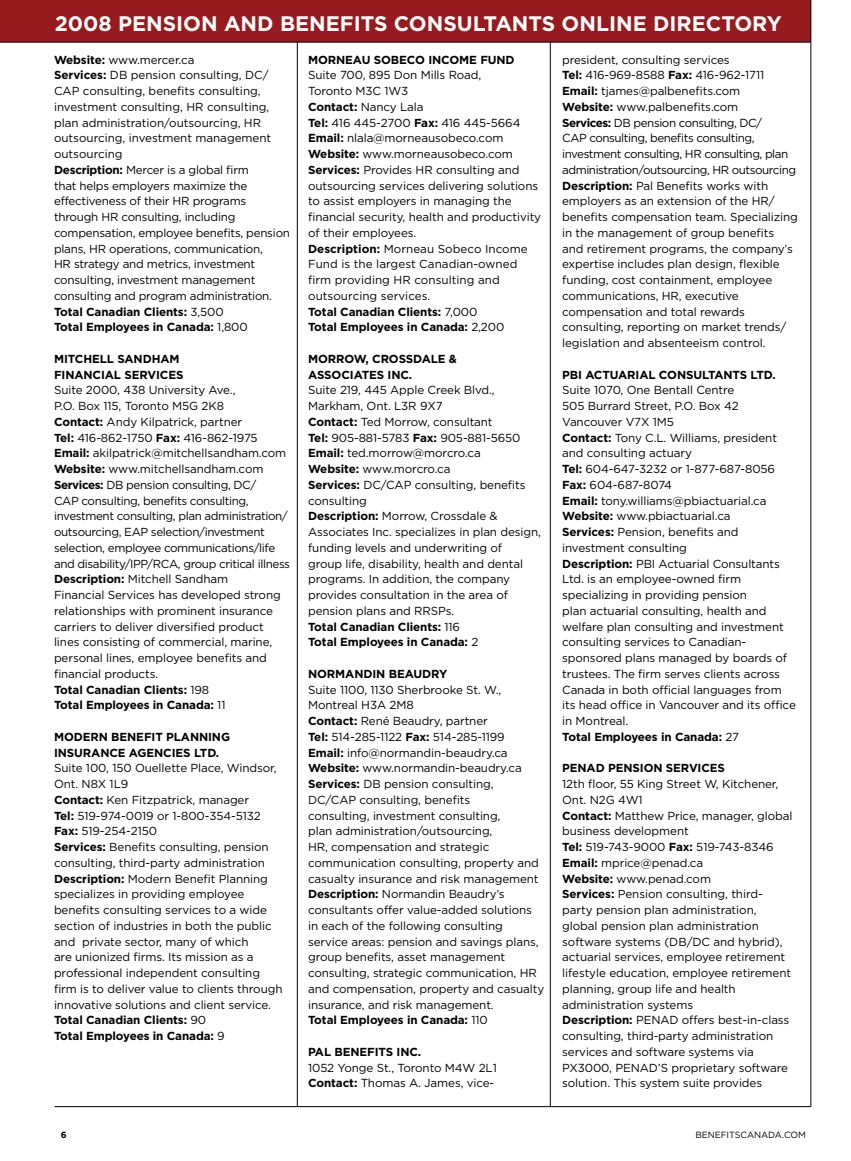
<style>
.page{position:relative;width:851px;height:1161px;background:#fff}
.page>*{position:absolute;margin:0;border:0;box-sizing:border-box;transform-origin:0 0}
.t1{font:700 21px "Gotham";color:#fff}
.t2{font:11.7px/15.8px "Gotham";letter-spacing:-.01em;color:#000}
.t3{font:700 11.7px/15.8px "Gotham";letter-spacing:-.01em;color:#000}
.t4{font:9px "Gotham";letter-spacing:-.015em;color:#000}
.s1{font-weight:700}
</style>
<div class="page">
<div style="left:0;top:0;width:810px;height:42px;background:#971b1e"></div>
<hr style="left:54px;top:1106px;width:756px;height:1px;background:#000">
<hr style="left:810px;top:0;width:1px;height:1107px;background:#000">
<hr style="left:0;top:42px;width:810px;height:1px;background:#000">
<hr style="left:297px;top:42px;width:1px;height:1065px;background:#000">
<hr style="left:550px;top:42px;width:1px;height:1065px;background:#000">
<h1 class="t1" style="left:55px;top:12px;width:728px">2008 pension and benefits Consultants online directory</h1>
<p class="t2" style="left:54px;top:51px;width:237px"><span class="s1">Website:</span> www.mercer.ca<br><span class="s1">Services:</span> DB pension consulting, DC/ CAP consulting, benefits consulting, investment consulting, HR consulting, plan administration/outsourcing, HR outsourcing, investment management outsourcing<br><span class="s1">Description:</span> M ercer is a global firm<br>that helps employers maximize the effectiveness of their HR programs through HR consulting, including compensation, employee benefits, pension plans, HR operations, communication,<br>HR strategy and metrics, investment consulting, investment management consulting and program administration.<br><span class="s1">Total Canadian Clients:</span> 3,500<br><span class="s1">Total Employees in Canada:</span> 1,800</p>
<p class="t3" style="left:54px;top:351px;width:131px">Mitchell Sandham<br>Financial Services</p>
<p class="t2" style="left:54px;top:382px;width:237px">Suite 2000, 438 University Ave.,<br>P.O. Box 115, Toronto M 5G 2K8<br><span class="s1">Contact:</span> Andy Kilpatrick, partner<br><span class="s1">Tel:</span> 416-862-1750 <span class="s1">Fax:</span> 416-862-1975<br><span class="s1">Email:</span> akilpatrick@mitchellsandham.com <span class="s1">Website:</span> www.mitchellsandham.com <span class="s1">Services:</span> DB pension consulting, DC/<br>CAP consulting, benefits consulting, investment consulting, plan administration/ outsourcing, EAP selection/investment selection, employee communications/life and disability/I PP/RCA, group critical illness <span class="s1">Description:</span> M itchell Sandham<br>Financial Services has developed strong relationships with prominent insurance carriers to deliver diversified product lines consisting of commercial, marine, personal lines, employee benefits and financial products.<br><span class="s1">Total Canadian Clients:</span> 198<br><span class="s1">Total Employees in Canada:</span> 11</p>
<p class="t3" style="left:54px;top:729px;width:178px">Modern Benefit Planning<br>I nsurance Agencies Ltd.</p>
<p class="t2" style="left:54px;top:760px;width:230px">Suite 100, 150 Ouellette Place, Windsor, Ont. N8X 1L9<br><span class="s1">Contact:</span> Ken Fitzpatrick, manager<br><span class="s1">Tel:</span> 519-974-0019 or 1-800-354-5132<br><span class="s1">Fax:</span> 519-254-2150<br><span class="s1">Services:</span> Benefits consulting, pension consulting, third-party administration <span class="s1">Description:</span> Modern Benefit Planning specializes in providing employee benefits consulting services to a wide section of industries in both the public and private sector, many of which<br>are unionized firms. Its mission as a professional independent consulting firm is to deliver value to clients through innovative solutions and client service.<br><span class="s1">Total Canadian Clients:</span> 90<br><span class="s1">Total Employees in Canada:</span> 9</p>
<p class="t3" style="left:308px;top:51px;width:208px">Morneau Sobeco I ncom e Fund</p>
<p class="t2" style="left:308px;top:67px;width:234px">Suite 700, 895 Don M ills Road,<br>Toronto M3C 1W3<br><span class="s1">Contact:</span> N ancy Lala<br><span class="s1">Tel:</span> 416 445-2700 <span class="s1">Fax:</span> 416 445-5664<br><span class="s1">Email:</span> nlala@morneausobeco.com<br><span class="s1">Website:</span> www.morneausobeco.com<br><span class="s1">Services:</span> Provides HR consulting and outsourcing services delivering solutions to assist employers in managing the financial security, health and productivity of their employees.<br><span class="s1">Description:</span> M orneau Sobeco I ncome<br>Fund is the largest Canadian-owned firm providing HR consulting and outsourcing services.<br><span class="s1">Total Canadian Clients:</span> 7,000<br><span class="s1">Total Employees in Canada:</span> 2,200</p>
<p class="t3" style="left:308px;top:351px;width:150px">Morrow, Crossdale &amp;<br>Associates I nc.</p>
<p class="t2" style="left:308px;top:382px;width:234px">Suite 219, 445 Apple Creek Blvd.,<br>Markham, Ont. L3R 9X7<br><span class="s1">Contact:</span> Ted M orrow, consultant<br><span class="s1">Tel:</span> 905-881-5783 <span class="s1">Fax:</span> 905-881-5650<br><span class="s1">Email:</span> ted.morrow@morcro.ca<br><span class="s1">Website:</span> www.morcro.ca<br><span class="s1">Services:</span> DC/CAP consulting, benefits consulting<br><span class="s1">Description:</span> M orrow, Crossdale &amp;<br>Associates I nc. specializes in plan design, funding levels and underwriting of<br>group life, disability, health and dental programs. I n addition, the company provides consultation in the area of pension plans and RRSPs.<br><span class="s1">Total Canadian Clients:</span> 116<br><span class="s1">Total Employees in Canada:</span> 2</p>
<p class="t3" style="left:308px;top:666px;width:141px">Normandin Beaudry</p>
<p class="t2" style="left:308px;top:681px;width:237px">Suite 1100, 1130 Sherbrooke St. W., Montreal H3A 2M8<br><span class="s1">Contact:</span> René Beaudry, partner<br><span class="s1">Tel:</span> 514-285-1122 <span class="s1">Fax:</span> 514-285-1199<br><span class="s1">Email:</span> info@normandin-beaudry.ca <span class="s1">Website:</span> www.normandin-beaudry.ca <span class="s1">Services:</span> DB pension consulting, DC/CAP consulting, benefits<br>consulting, investment consulting,<br>plan administration/outsourcing,<br>HR, compensation and strategic communication consulting, property and casualty insurance and risk management <span class="s1">Description:</span> N ormandin Beaudry’s consultants offer value-added solutions in each of the following consulting service areas: pension and savings plans, group benefits, asset management consulting, strategic communication, HR and compensation, property and casualty insurance, and risk management.<br><span class="s1">Total Employees in Canada:</span> 110</p>
<p class="t3" style="left:308px;top:1044px;width:115px">Pal Benefits I nc.</p>
<p class="t2" style="left:308px;top:1059px;width:190px">1052 Yonge St., Toronto M4W 2L1<br><span class="s1">Contact:</span> Thomas A. James, vice-</p>
<p class="t2" style="left:562px;top:51px;width:237px">president, consulting services<br><span class="s1">Tel:</span> 416-969-8588 <span class="s1">Fax:</span> 416-962-1711<br><span class="s1">Email:</span> tjames@palbenefits.com<br><span class="s1">Website:</span> www.palbenefits.com<br><span class="s1">Services:</span> DB pension consulting, DC/<br>CAP consulting, benefits consulting, investment consulting, HR consulting, plan administration/outsourcing, HR outsourcing <span class="s1">Description:</span> Pal Benefits works with employers as an extension of the HR/ benefits compensation team. Specializing in the management of group benefits and retirement programs, the company’s expertise includes plan design, flexible funding, cost containment, employee communications, HR, executive compensation and total rewards consulting, reporting on market trends/ legislation and absenteeism control.</p>
<p class="t3" style="left:562px;top:366px;width:7px">PBI</p>
<p class="t3" style="left:585px;top:366px;width:192px">Actuarial Consultants Ltd.</p>
<p class="t2" style="left:562px;top:382px;width:235px">Suite 1070, One Bentall Centre<br>505 B urrard Street, P.O. Box 42<br>Vancouver V7X 1M5<br><span class="s1">Contact:</span> Tony C.L. Williams, president and consulting actuary<br><span class="s1">Tel:</span> 604-647-3232 or 1-877-687-8056<br><span class="s1">Fax:</span> 604-687-8074<br><span class="s1">Email:</span> tony.williams@pbiactuarial.ca<br><span class="s1">Website:</span> www.pbiactuarial.ca<br><span class="s1">Services:</span> Pension, benefits and investment consulting<br><span class="s1">Description:</span> PBI Actuarial Consultants<br>Ltd. is an employee-owned firm specializing in providing pension<br>plan actuarial consulting, health and welfare plan consulting and investment consulting services to Canadian&shy;sponsored plans managed by boards of trustees. The firm serves clients across<br>Canada in both official languages from its head office in Vancouver and its office in Montreal.<br><span class="s1">Total Employees in Canada:</span> 27</p>
<p class="t3" style="left:562px;top:760px;width:164px">Penad Pension Services</p>
<p class="t2" style="left:562px;top:776px;width:232px">12th floor, 55 King Street W, Kitchener,<br>Ont. N2G 4W1<br><span class="s1">Contact:</span> Matthew Price, manager, global business development<br><span class="s1">Tel:</span> 519-743-9000 <span class="s1">Fax:</span> 519-743-8346<br><span class="s1">Email:</span> mprice@penad.ca<br><span class="s1">Website:</span> www.penad.com<br><span class="s1">Services:</span> Pension consulting, third&shy;party pension plan administration, global pension plan administration software systems (DB/DC and hybrid), actuarial services, employee retirement lifestyle education, employee retirement planning, group life and health administration systems<br><span class="s1">Description:</span> PENAD</p>
<p class="t2" style="left:562px;top:1012px;width:229px;text-indent:120px">offers best-in-class consulting, third-party administration services and software systems via<br>PX3000, PENAD</p>
<p class="t2" style="left:562px;top:1059px;width:227px;text-indent:96px">’S proprietary software solution. This system suite provides</p>
<p class="t4" style="left:695px;top:1130px;width:112px">benefitscanada.com</p>
</div>
